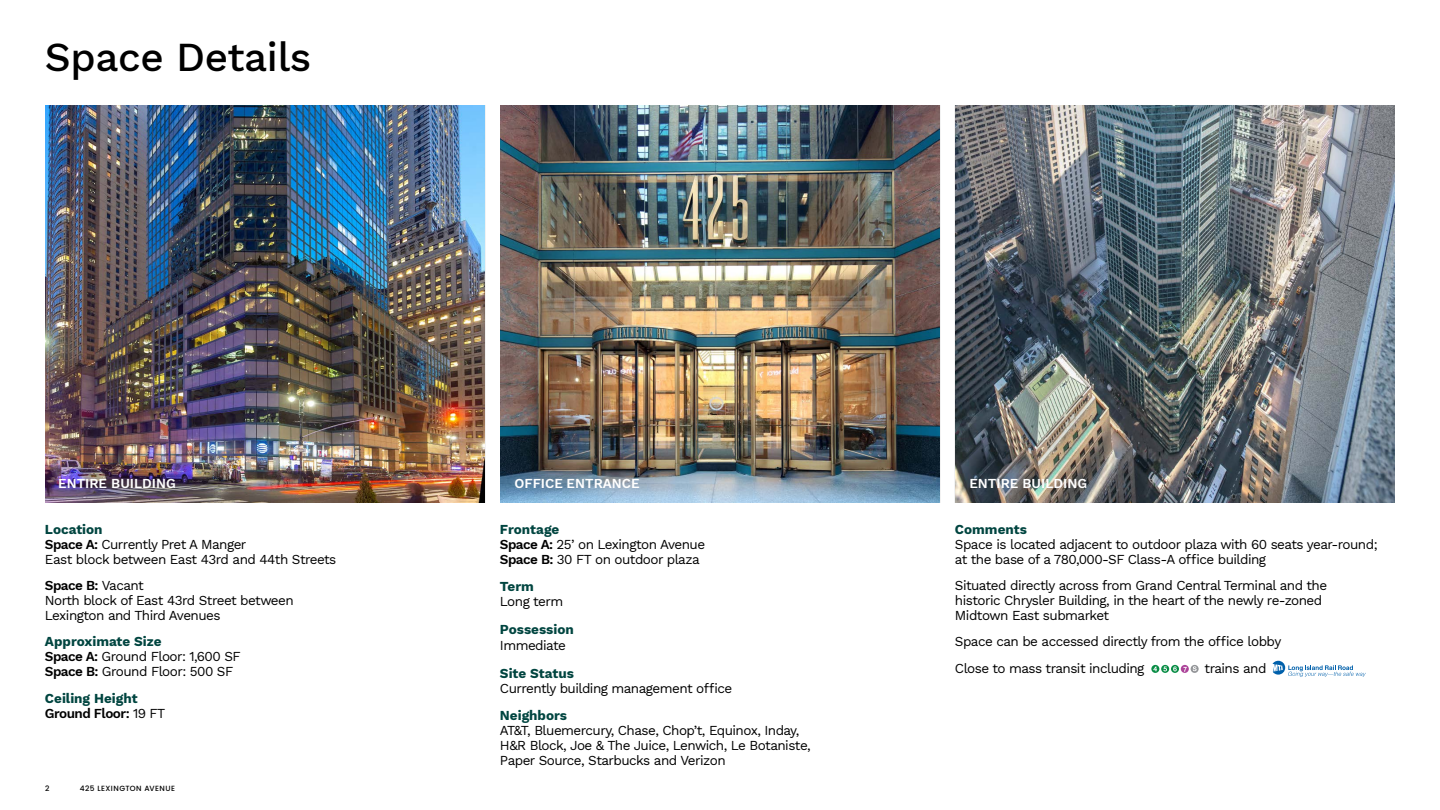
<style>
.page{position:relative;width:1440px;height:810px;background:#fff}
.page>*{position:absolute;margin:0;border:0;box-sizing:border-box;transform-origin:0 0}
.t1{font:500 40.5px "Work Sans";letter-spacing:-.01em;color:#000}
.t2{font:13.5px/15px "Work Sans";letter-spacing:-.04em;color:#000}
.t3{font:700 13.5px/15px "Work Sans";color:#004540}
.t4{font:600 13.5px "Work Sans";color:#fff}
.t5{font:500 7.5px "Poppins";letter-spacing:.055em;color:#000}
.s1{font-weight:700;color:#004540}
.s2{font-weight:600}
.s3{font-weight:600;color:#000}
.s4{font-weight:400;color:#000}
</style>
<div class="page">
<img style="left:955px;top:105px;width:440px;height:398px">
<img style="left:500px;top:105px;width:440px;height:398px">
<img style="left:45px;top:105px;width:440px;height:398px">
<svg style="left:1273px;top:661px;width:93px;height:16px"></svg>
<svg style="left:1181px;top:665px;width:8px;height:8px"></svg>
<svg style="left:1183px;top:667px;width:4px;height:5px"></svg>
<svg style="left:1151px;top:665px;width:8px;height:8px"></svg>
<svg style="left:1153px;top:667px;width:4px;height:4px"></svg>
<svg style="left:1161px;top:665px;width:8px;height:8px"></svg>
<svg style="left:1163px;top:667px;width:4px;height:4px"></svg>
<svg style="left:1171px;top:665px;width:8px;height:8px"></svg>
<svg style="left:1173px;top:666px;width:4px;height:5px"></svg>
<svg style="left:1191px;top:665px;width:8px;height:8px"></svg>
<svg style="left:1193px;top:666px;width:4px;height:5px"></svg>
<h1 class="t1" style="left:45px;top:26px;width:268px">Space Details</h1>
<p class="t4" style="left:58px;top:473px;width:119px">ENTIRE BUILDING</p>
<p class="t4" style="left:514px;top:473px;width:127px">OFFICE ENTRANCE</p>
<p class="t4" style="left:969px;top:473px;width:119px">ENTIRE BUILDING</p>
<p class="t2" style="left:500px;top:521px;width:207px"><span class="s1">Frontage<br></span><span class="s2">Space A:</span> 25’ on Lexington Avenue<br><span class="s2">Space B:</span> 30 FT on outdoor plaza</p>
<p class="t3" style="left:500px;top:579px;width:35px">Term</p>
<p class="t2" style="left:500px;top:594px;width:65px">Long term</p>
<p class="t3" style="left:500px;top:621px;width:75px">Possession</p>
<p class="t2" style="left:500px;top:637px;width:68px">Immediate</p>
<p class="t3" style="left:500px;top:665px;width:75px">Site Status</p>
<p class="t2" style="left:500px;top:680px;width:234px">Currently building management office</p>
<p class="t3" style="left:500px;top:707px;width:69px">Neighbors</p>
<p class="t2" style="left:500px;top:722px;width:312px">AT&amp;T, Bluemercury, Chase, Chop’t, Equinox, Inday,<br>H&amp;R Block, Joe &amp; The Juice, Lenwich, Le Botaniste,<br>Paper Source, Starbucks and Verizon</p>
<p class="t2" style="left:45px;top:521px;width:293px"><span class="s1">Location<br></span><span class="s2">Space A:</span> Currently Pret A Manger<br>East block between East 43rd and 44th Streets</p>
<p class="t2" style="left:45px;top:578px;width:250px"><span class="s2">Space B:</span> Vacant<br>North block of East 43rd Street between<br>Lexington and Third Avenues</p>
<p class="t2" style="left:45px;top:634px;width:197px"><span class="s1">Approximate Size<br></span><span class="s2">Space A:</span> Ground Floor: 1,600 SF<br><span class="s2">Space B:</span> Ground Floor: 500 SF</p>
<p class="t3" style="left:45px;top:690px;width:122px">Ceiling Height<br><span class="s3">Ground Floor:</span> <span class="s4">19 FT</span></p>
<p class="t3" style="left:955px;top:521px;width:73px">Comments</p>
<p class="t2" style="left:955px;top:536px;width:424px">Space is located adjacent to outdoor plaza with 60 seats year-round; at the base of a 780,000-SF Class-A office building</p>
<p class="t2" style="left:955px;top:578px;width:374px">Situated directly across from Grand Central Terminal and the historic Chrysler Building, in the heart of the newly re-zoned<br>Midtown East submarket</p>
<p class="t2" style="left:955px;top:628px;width:328px;line-height:26.2px">Space can be accessed directly from the office lobby<br>Close to mass transit including</p>
<p class="t2" style="left:1205px;top:660px;width:63px">trains and</p>
<p class="t5" style="left:45px;top:784px;width:6px">2</p>
<p class="t5" style="left:80px;top:784px;width:97px">425 LEXINGTON AVENUE</p>
</div>
